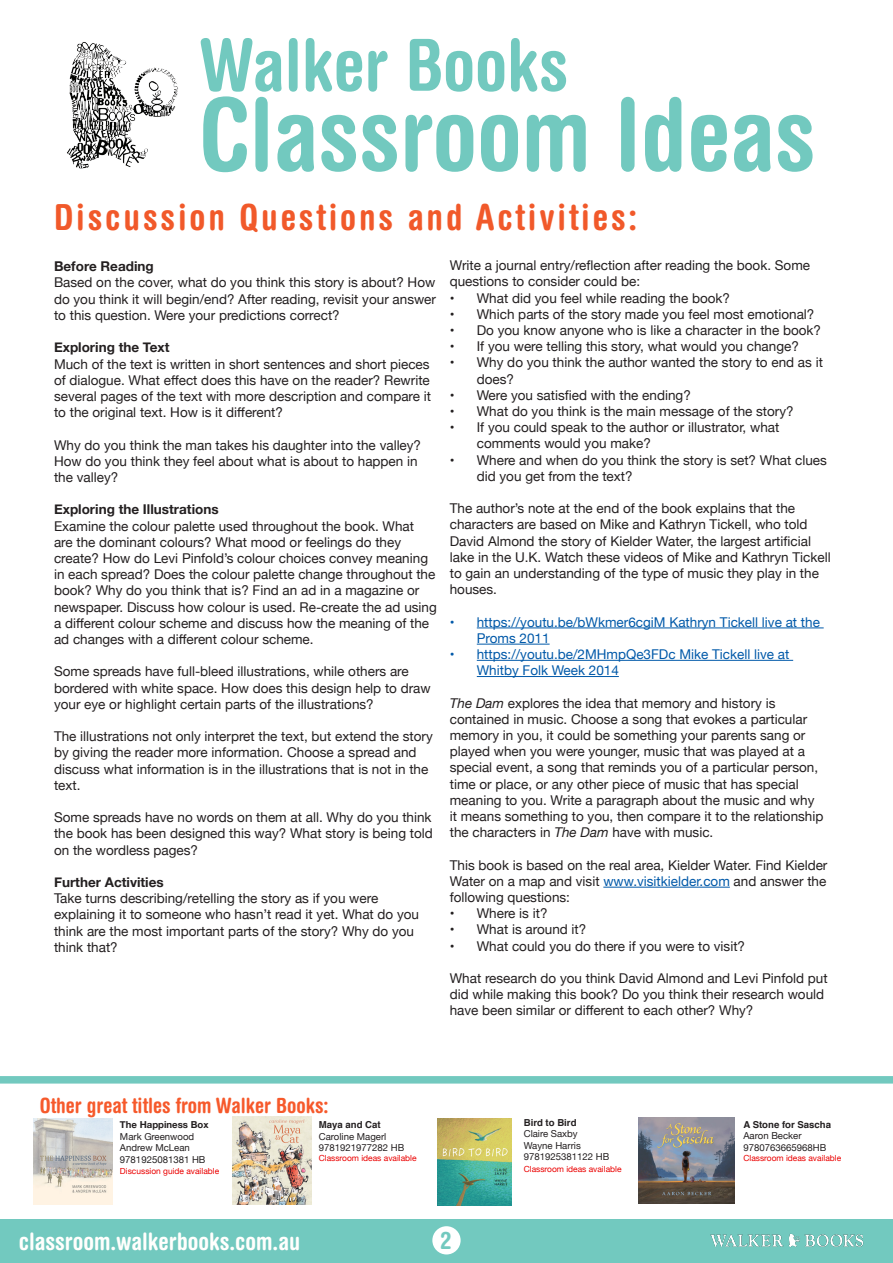
<style>
.page{position:relative;width:893px;height:1263px;background:#fff}
.page>*{position:absolute;margin:0;border:0;box-sizing:border-box;transform-origin:0 0}
.t1{font:700 condensed 100.5px "Helvetica Rounded";color:#72c9bf}
.t2{font:700 condensed 72px "Helvetica Rounded";color:#72c9bf}
.t3{font:700 condensed 36px "Helvetica Rounded";letter-spacing:.08em;color:#f1592a}
.t4{font:700 condensed 24px "Helvetica Rounded";color:#fffffd}
.t5{font:700 condensed 24px "Helvetica Rounded";color:#72c9bf}
.t6{font:700 condensed 21px "Helvetica Rounded";color:#f6592b}
.t7{font:13.5px/16.2px "Helvetica Neue";color:#231f20}
.t8{font:13.5px/16.2px "Helvetica Neue";color:#0159a9}
.t9{font:700 13.5px "Helvetica Neue";color:#231f20}
.t10{font:9.6px "Helvetica Neue";color:#231f20}
.t11{font:700 9.6px "Helvetica";color:#231f20}
.t12{font:700 9.6px "Helvetica Neue";color:#231f20}
.t13{font:8.4px "Helvetica Neue";color:#eb0000}
.s1{font-style:italic}
.s2{color:#0159a9}
</style>
<div class="page">
<div style="left:0;top:1219px;width:893px;height:44px;background:#72c9bf"></div>
<img style="left:67px;top:42px;width:111px;height:127px">
<img style="left:710px;top:1233px;width:154px;height:14px">
<div style="left:432px;top:1226px;width:29px;height:28px;background:#fff;border-radius:50%"></div>
<hr style="left:477px;top:628px;width:347px;height:1px;background:#0159a9">
<hr style="left:477px;top:644px;width:73px;height:1px;background:#0159a9">
<hr style="left:477px;top:660px;width:316px;height:1px;background:#0159a9">
<hr style="left:477px;top:676px;width:142px;height:1px;background:#0159a9">
<hr style="left:603px;top:887px;width:127px;height:1px;background:#0159a9">
<div style="left:0;top:1076px;width:893px;height:7px;background:#72c9bf"></div>
<img style="left:33px;top:1118px;width:80px;height:87px">
<img style="left:232px;top:1116px;width:79px;height:88px">
<img style="left:437px;top:1118px;width:75px;height:88px">
<img style="left:638px;top:1117px;width:96px;height:86px">
<h2 class="t2" style="left:199px;top:21px;width:371px">Walker Books</h2>
<h1 class="t1" style="left:199px;top:74px;width:618px">Classroom Ideas</h1>
<p class="t3" style="left:54px;top:195px;width:585px">Discussion Questions and Activities:</p>
<p class="t9" style="left:54px;top:256px;width:101px">Before Reading</p>
<p class="t7" style="left:54px;top:275px;width:384px;text-align:justify">Based on the cover, what do you think this story is about? How do you think it will begin/end? After reading, revisit your answer to this question. Were your predictions correct?</p>
<p class="t9" style="left:54px;top:337px;width:117px">Exploring the Text</p>
<p class="t7" style="left:54px;top:356px;width:379px;text-align:justify">Much of the text is written in short sentences and short pieces of dialogue. What effect does this have on the reader? Rewrite several pages of the text with more description and compare it to the original text. How is it different?</p>
<p class="t7" style="left:54px;top:437px;width:369px">Why do you think the man takes his daughter into the valley?<br>How do you think they feel about what is about to happen in the valley?</p>
<p class="t9" style="left:54px;top:499px;width:166px">Exploring the Illustrations</p>
<p class="t7" style="left:54px;top:518px;width:384px">Examine the colour palette used throughout the book. What<br>are the dominant colours? What mood or feelings do they create? How do Levi Pinfold’s colour choices convey meaning in each spread? Does the colour palette change throughout the book? Why do you think that is? Find an ad in a magazine or newspaper. Discuss how colour is used. Re-create the ad using a different colour scheme and discuss how the meaning of the ad changes with a different colour scheme.</p>
<p class="t7" style="left:54px;top:664px;width:378px">Some spreads have full-bleed illustrations, while others are bordered with white space. How does this design help to draw your eye or highlight certain parts of the illustrations?</p>
<p class="t7" style="left:54px;top:729px;width:380px">The illustrations not only interpret the text, but extend the story by giving the reader more information. Choose a spread and discuss what information is in the illustrations that is not in the text.</p>
<p class="t7" style="left:54px;top:810px;width:380px;text-align:justify">Some spreads have no words on them at all. Why do you think the book has been designed this way? What story is being told on the wordless pages?</p>
<p class="t9" style="left:54px;top:871px;width:111px">Further Activities</p>
<p class="t7" style="left:54px;top:891px;width:367px">Take turns describing/retelling the story as if you were explaining it to someone who hasn’t read it yet. What do you think are the most important parts of the story? Why do you think that?</p>
<p class="t7" style="left:450px;top:258px;width:362px">Write a journal entry/reflection after reading the book. Some questions to consider could be:</p>
<p class="t7" style="left:450px;top:290px;width:282px">• What did you feel while reading the book?</p>
<p class="t7" style="left:450px;top:307px;width:366px">• Which parts of the story made you feel most emotional?</p>
<p class="t7" style="left:450px;top:323px;width:373px">• Do you know anyone who is like a character in the book?</p>
<p class="t7" style="left:450px;top:339px;width:351px">• If you were telling this story, what would you change?</p>
<p class="t7" style="left:477px;top:355px;width:348px;text-indent:-27px">• Why do you think the author wanted the story to end as it does?</p>
<p class="t7" style="left:450px;top:388px;width:243px">• Were you satisfied with the ending?</p>
<p class="t7" style="left:450px;top:404px;width:345px">• What do you think is the main message of the story?</p>
<p class="t7" style="left:477px;top:420px;width:304px;text-indent:-27px">• If you could speak to the author or illustrator, what comments would you make?</p>
<p class="t7" style="left:477px;top:452px;width:352px;text-indent:-27px">• Where and when do you think the story is set? What clues did you get from the text?</p>
<p class="t7" style="left:450px;top:501px;width:382px">The author’s note at the end of the book explains that the characters are based on Mike and Kathryn Tickell, who told David Almond the story of Kielder Water, the largest artificial lake in the U.K. Watch these videos of Mike and Kathryn Tickell to gain an understanding of the type of music they play in the houses.</p>
<p class="t8" style="left:477px;top:614px;width:345px;text-indent:-27px">• https://youtu.be/bWkmer6cgiM Kathryn Tickell live at the<br>Proms 2011</p>
<p class="t8" style="left:477px;top:647px;width:314px;text-indent:-27px">• https://youtu.be/2MHmpQe3FDc Mike Tickell live at<br>Whitby Folk Week 2014</p>
<p class="t7" style="left:450px;top:695px;width:375px"><span class="s1">The Dam</span> explores the idea that memory and history is contained in music. Choose a song that evokes a particular memory in you, it could be something your parents sang or played when you were younger, music that was played at a special event, a song that reminds you of a particular person, time or place, or any other piece of music that has special meaning to you. Write a paragraph about the music and why it means something to you, then compare it to the relationship the characters in <span class="s1">The Dam</span> have with music.</p>
<p class="t7" style="left:450px;top:857px;width:379px;text-align:justify">This book is based on the real area, Kielder Water. Find Kielder Water on a map and visit <span class="s2">www.visitkielder.com</span> and answer the following questions:</p>
<p class="t7" style="left:450px;top:906px;width:99px">• Where is it?</p>
<p class="t7" style="left:450px;top:922px;width:138px">• What is around it?</p>
<p class="t7" style="left:450px;top:938px;width:297px">• What could you do there if you were to visit?</p>
<p class="t7" style="left:450px;top:971px;width:379px">What research do you think David Almond and Levi Pinfold put did while making this book? Do you think their research would have been similar or different to each other? Why?</p>
<p class="t6" style="left:40px;top:1093px;width:290px">Other great titles from Walker Books:</p>
<p class="t11" style="left:319px;top:1117px;width:63px">Maya and Cat</p>
<p class="t10" style="left:319px;top:1129px;width:69px">Caroline Magerl</p>
<p class="t10" style="left:319px;top:1141px;width:87px">9781921977282 HB</p>
<p class="t13" style="left:319px;top:1152px;width:99px">Classroom ideas available</p>
<p class="t12" style="left:120px;top:1117px;width:90px">The Happiness Box</p>
<p class="t10" style="left:120px;top:1129px;width:76px">Mark Greenwood</p>
<p class="t10" style="left:120px;top:1141px;width:71px">Andrew McLean</p>
<p class="t10" style="left:120px;top:1152px;width:87px">9781925081381 HB</p>
<p class="t13" style="left:120px;top:1165px;width:101px">Discussion guide available</p>
<p class="t11" style="left:524px;top:1115px;width:54px">Bird to Bird</p>
<p class="t10" style="left:524px;top:1127px;width:56px">Claire Saxby</p>
<p class="t10" style="left:524px;top:1138px;width:59px">Wayne Harris</p>
<p class="t10" style="left:524px;top:1150px;width:87px">9781925381122 HB</p>
<p class="t13" style="left:524px;top:1163px;width:99px">Classroom ideas available</p>
<p class="t11" style="left:743px;top:1116px;width:89px">A Stone for Sascha</p>
<p class="t10" style="left:743px;top:1129px;width:60px">Aaron Becker</p>
<p class="t10" style="left:743px;top:1140px;width:84px">9780763665968HB</p>
<p class="t13" style="left:743px;top:1152px;width:99px">Classroom ideas available</p>
<h3 class="t4" style="left:19px;top:1226px;width:283px">classroom.walkerbooks.com.au</h3>
<p class="t5" style="left:440px;top:1225px;width:13px">2</p>
</div>
